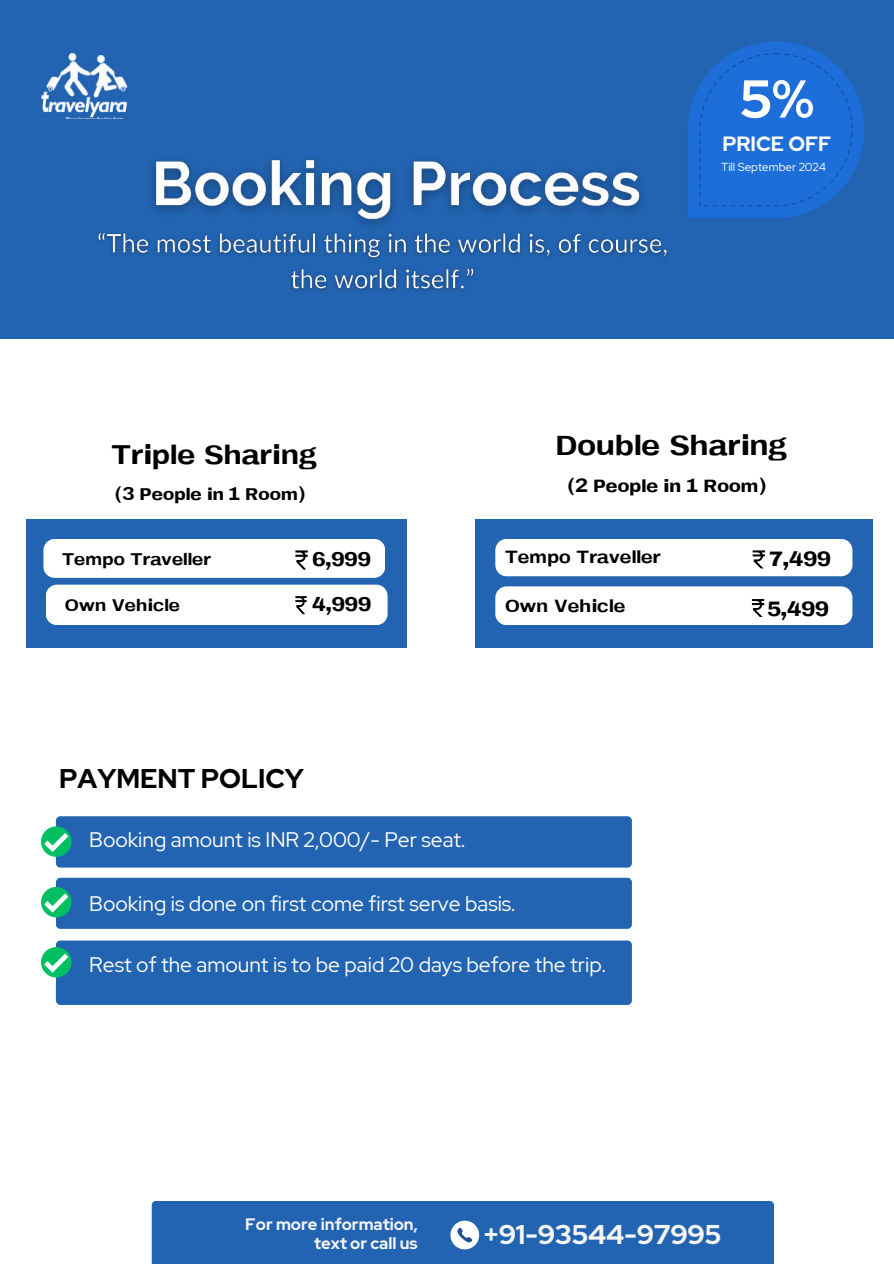
<style>
.page{position:relative;width:894px;height:1264px;background:#fff}
.page>*{position:absolute;margin:0;border:0;box-sizing:border-box;transform-origin:0 0}
.t1{font:700 53.1px "Red Hat Display";color:#fff}
.t2{font:300 34.95px "EFT Composite";color:#000}
.t3{font:300 33.45px "EFT Composite";color:#000}
.t4{font:700 27px "Red Hat Display";color:#f6f6f6}
.t5{font:700 27px "Red Hat Display";color:#000}
.t6{font:700 23.55px/50.2px "EFT Composite";color:#000}
.t7{font:700 22.65px/44.7px "EFT Composite";color:#000}
.t8{font:300 21.9px "EFT Composite";color:#000}
.t9{font:21.9px "EFT Composite";color:#000}
.t10{font:21px "Red Hat Display";color:#fff}
.t11{font:300 20.85px "EFT Composite";color:#000}
.t12{font:20.85px "EFT Composite";color:#000}
.t13{font:700 20.55px "Red Hat Display";color:#fff}
.t14{font:700 16.5px/19.2px "Red Hat Display";color:#f6f6f6;text-align:right}
.t15{font:11.55px "Red Hat Display";color:#fff}
</style>
<div class="page">
<div style="left:0;top:0;width:893px;height:339px;background:#2264b2"></div>
<img style="left:41px;top:52px;width:87px;height:66px">
<div style="left:26px;top:518px;width:381px;height:129px;background:#2264b2"></div>
<div style="left:43px;top:539px;width:342px;height:39px;background:#fff"></div>
<div style="left:46px;top:584px;width:341px;height:41px;background:#fff"></div>
<img style="left:152px;top:159px;width:491px;height:67px">
<img style="left:97px;top:232px;width:571px;height:59px">
<div style="left:475px;top:518px;width:397px;height:129px;background:#2264b2"></div>
<div style="left:495px;top:539px;width:357px;height:37px;background:#fff;border-radius:11px"></div>
<div style="left:495px;top:586px;width:357px;height:39px;background:#fff;border-radius:11px"></div>
<svg style="left:752px;top:550px;width:12px;height:18px"></svg>
<svg style="left:751px;top:599px;width:13px;height:18px"></svg>
<svg style="left:688px;top:41px;width:176px;height:177px"></svg>
<div style="left:56px;top:877px;width:575px;height:51px;background:#2264b2;border-radius:4px"></div>
<div style="left:56px;top:940px;width:575px;height:64px;background:#2264b2;border-radius:4px"></div>
<div style="left:56px;top:816px;width:575px;height:51px;background:#2264b2;border-radius:4px"></div>
<svg style="left:41px;top:826px;width:30px;height:30px"></svg>
<svg style="left:41px;top:887px;width:30px;height:30px"></svg>
<svg style="left:41px;top:947px;width:30px;height:30px"></svg>
<div style="left:152px;top:1201px;width:621px;height:62px;background:#2264b2"></div>
<h1 class="t1" style="left:739px;top:64px;width:76px">5%</h1>
<p class="t13" style="left:722px;top:130px;width:110px">PRICE OFF</p>
<p class="t15" style="left:721px;top:159px;width:106px">Till September 2024</p>
<h3 class="t3" style="left:111px;top:432px;width:207px">Triple Sharing</h3>
<p class="t12" style="left:115px;top:480px;width:191px">(3 People in 1 Room)</p>
<p class="t11" style="left:62px;top:544px;width:150px">Tempo Traveller</p>
<p class="t11" style="left:65px;top:591px;width:117px">Own Vehicle</p>
<p class="t7" style="left:312px;top:537px;width:61px">6,999<br>4,999</p>
<h2 class="t2" style="left:555px;top:421px;width:233px">Double Sharing</h2>
<p class="t9" style="left:567px;top:471px;width:199px">(2 People in 1 Room)</p>
<p class="t8" style="left:505px;top:542px;width:157px">Tempo Traveller</p>
<p class="t8" style="left:505px;top:591px;width:122px">Own Vehicle</p>
<p class="t6" style="left:767px;top:534px;width:65px">7,499<br>5,499</p>
<p class="t5" style="left:59px;top:760px;width:246px">PAYMENT POLICY</p>
<p class="t10" style="left:89px;top:826px;width:377px">Booking amount is INR 2,000/- Per seat.</p>
<p class="t10" style="left:89px;top:889px;width:427px">Booking is done on first come first serve basis.</p>
<p class="t10" style="left:89px;top:950px;width:518px">Rest of the amount is to be paid 20 days before the trip.</p>
<p class="t14" style="left:245px;top:1214px;width:174px">For more information, text or call us</p>
<p class="t4" style="left:483px;top:1215px;width:239px">+91-93544-97995</p>
</div>
